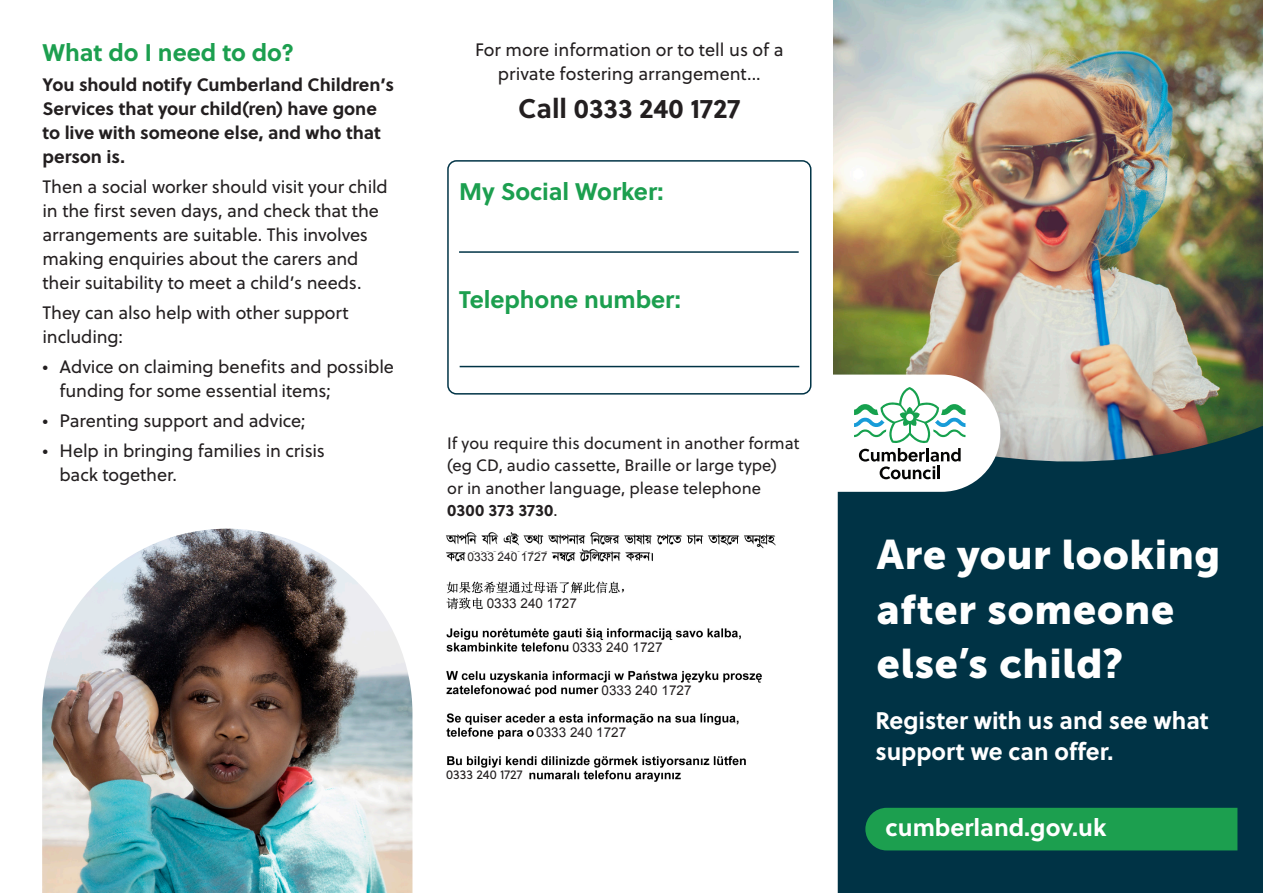
<style>
.page{position:relative;width:1263px;height:893px;background:#fff}
.page>*{position:absolute;margin:0;border:0;box-sizing:border-box;transform-origin:0 0}
.t1{font:41.1px/54.8px "Museo Sans 900";letter-spacing:.015em;color:#fff}
.t2{font:700 27px "Soleil";color:#231f20}
.t3{font:700 24px/31.5px "Soleil";color:#fff}
.t4{font:700 24px "Soleil";letter-spacing:-.005em;color:#1c9f4f}
.t5{font:18px/24px "Soleil";letter-spacing:-.005em;color:#231f20}
.t6{font:700 18px/24px "Soleil";letter-spacing:-.005em;color:#231f20}
.t7{font:16.5px/22.5px "Soleil";color:#231f20}
.t8{font:13.5px "Arial";color:#231f20}
.t9{font:12.75px "Soleil";color:#231f20}
.t10{font:12px "Arial";color:#231f20}
.s1{font-weight:700}
</style>
<div class="page">
<img style="left:833px;top:0;width:430px;height:416px">
<div style="left:838px;top:416px;width:425px;height:477px;background:#003345"></div>
<div style="left:865px;top:808px;width:372px;height:42px;background:#1c9f4f"></div>
<div style="left:653px;top:375px;width:347px;height:117px;background:#fff;border-radius:59px"></div>
<svg style="left:854px;top:387px;width:111px;height:92px"></svg>
<div style="left:447px;top:160px;width:364px;height:235px;border:2px solid #003346;border-radius:9px"></div>
<hr style="left:459px;top:251px;width:340px;height:2px;background:#003346">
<hr style="left:460px;top:366px;width:339px;height:1px;background:#003346">
<img style="left:446px;top:532px;width:330px;height:250px">
<div style="left:468px;top:552px;width:83px;height:13px;background:#fff"></div>
<div style="left:487px;top:598px;width:91px;height:14px;background:#fff"></div>
<div style="left:572px;top:642px;width:92px;height:14px;background:#fff"></div>
<div style="left:601px;top:685px;width:92px;height:14px;background:#fff"></div>
<div style="left:536px;top:727px;width:92px;height:14px;background:#fff"></div>
<div style="left:446px;top:769px;width:81px;height:20px;background:#fff"></div>
<img style="left:42px;top:529px;width:370px;height:364px">
<p class="t4" style="left:43px;top:33px;width:253px">What do I need to do?</p>
<p class="t6" style="left:43px;top:71px;width:353px">You should notify Cumberland Children’s<br>Services that your child(ren) have gone to live with someone else, and who that person is.</p>
<p class="t5" style="left:43px;top:174px;width:347px">Then a social worker should visit your child in the first seven days, and check that the arrangements are suitable. This involves making enquiries about the carers and their suitability to meet a child’s needs.</p>
<p class="t5" style="left:43px;top:300px;width:308px">They can also help with other support including:</p>
<p class="t5" style="left:60px;top:354px;width:336px;text-indent:-17px">• Advice on claiming benefits and possible funding for some essential items;</p>
<p class="t5" style="left:43px;top:408px;width:264px">• Parenting support and advice;</p>
<p class="t5" style="left:60px;top:438px;width:267px;text-indent:-17px">• Help in bringing families in crisis back together.</p>
<p class="t5" style="left:475px;top:37px;width:310px;text-align:center">For more information or to tell us of a private fostering arrangement...</p>
<p class="t2" style="left:518px;top:88px;width:224px">Call 0333 240 1727</p>
<p class="t4" style="left:459px;top:173px;width:206px">My Social Worker:</p>
<p class="t4" style="left:459px;top:281px;width:223px">Telephone number:</p>
<p class="t7" style="left:447px;top:431px;width:354px">If you require this document in another format (eg CD, audio cassette, Braille or large type)<br>or in another language, please telephone <span class="s1">0300 373 3730</span>.</p>
<p class="t10" style="left:468px;top:549px;width:82px">0333 240 1727</p>
<p class="t8" style="left:487px;top:595px;width:92px">0333 240 1727</p>
<p class="t8" style="left:572px;top:638px;width:92px">0333 240 1727</p>
<p class="t8" style="left:601px;top:681px;width:92px">0333 240 1727</p>
<p class="t8" style="left:536px;top:723px;width:92px">0333 240 1727</p>
<p class="t9" style="left:446px;top:765px;width:78px">0333 240 1727</p>
<p class="t1" style="left:877px;top:527px;width:345px">Are your looking after someone else’s child?</p>
<p class="t3" style="left:875px;top:703px;width:335px">Register with us and see what support we can offer.</p>
<p class="t3" style="left:885px;top:810px;width:222px">cumberland.gov.uk</p>
</div>
